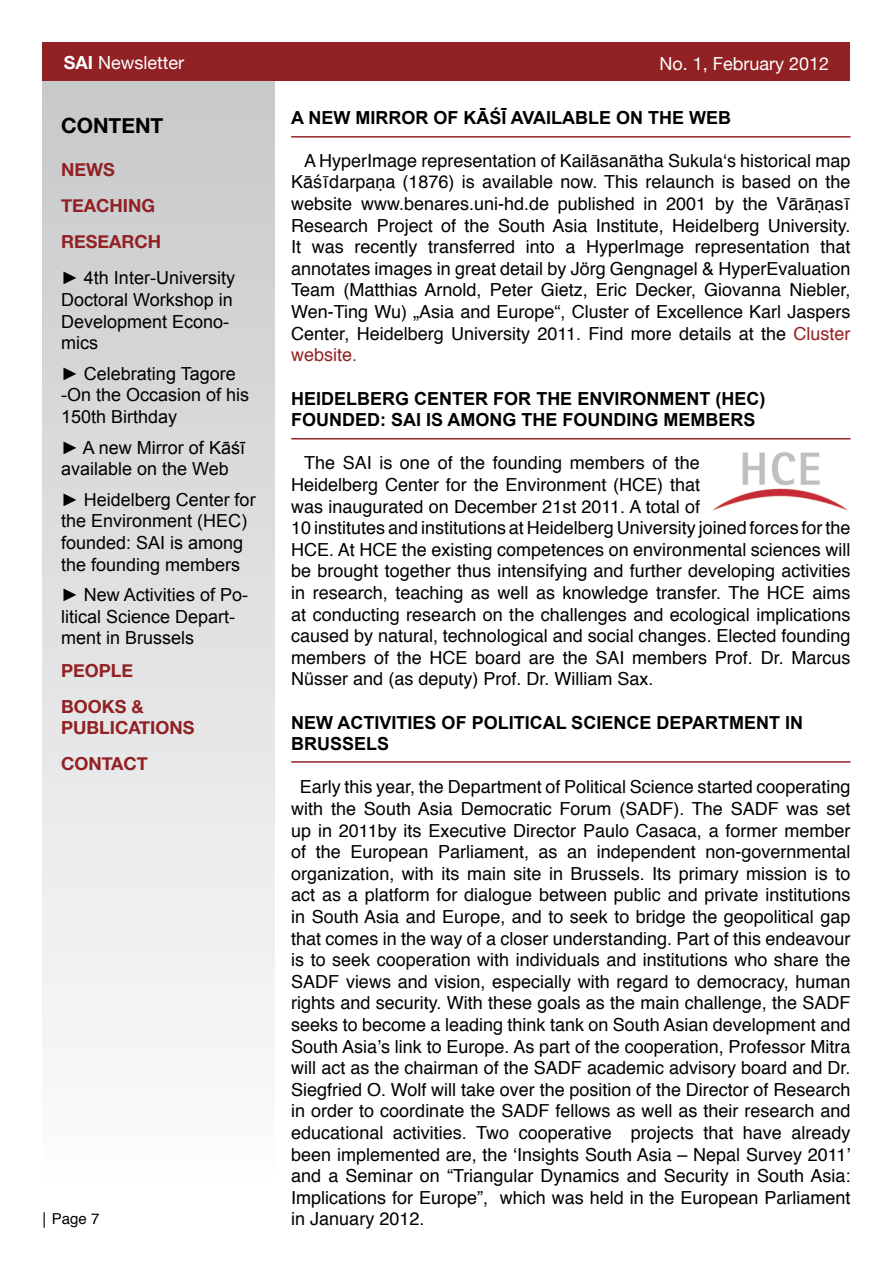
<style>
.page{position:relative;width:893px;height:1263px;background:#fff}
.page>*{position:absolute;margin:0;border:0;box-sizing:border-box;transform-origin:0 0}
.t1{font:700 21px "Helvetica Neue";color:#000}
.t2{font:18px/21.6px "Helvetica";color:#000;text-align:justify}
.t3{font:18px/21.6px "Arial";color:#000}
.t4{font:700 18px/21.6px "Arial";color:#000}
.t5{font:700 18px/36px "Helvetica Neue";color:#922124}
.t6{font:18px "Helvetica Neue";color:#fff}
.t7{font:15px "Helvetica";color:#000}
.s1{font-weight:700}
.s2{color:#922124}
</style>
<div class="page">
<div style="left:43px;top:81px;width:231px;height:1105px;background:linear-gradient(to bottom,#c7c8ca,#fcfcfd)"></div>
<div style="left:43px;top:43px;width:807px;height:38px;background:#922124"></div>
<hr style="left:291px;top:136px;width:559px;height:2px;background:#922124">
<hr style="left:291px;top:438px;width:559px;height:1px;background:#922124">
<hr style="left:291px;top:761px;width:559px;height:2px;background:#922124">
<img style="left:713px;top:452px;width:135px;height:58px">
<p class="t6" style="left:64px;top:52px;width:122px"><span class="s1">SAI</span> Newsletter</p>
<p class="t6" style="left:659px;top:52px;width:171px">No. 1, February 2012</p>
<p class="t4" style="left:291px;top:107px;width:441px">A NEW MIRROR OF KĀŚĪ AVAILABLE ON THE WEB</p>
<p class="t2" style="left:291px;top:150px;width:561px;text-indent:13px">A HyperImage representation of Kailāsanātha Sukula‘s historical map Kāśīdarpaṇa (1876) is available now. This relaunch is based on the website www.benares.uni-hd.de published in 2001 by the Vārāṇasī Research Project of the South Asia Institute, Heidelberg University.<br>It was recently transferred into a HyperImage representation that annotates images in great detail by Jörg Gengnagel &amp; HyperEvaluation Team (Matthias Arnold, Peter Gietz, Eric Decker, Giovanna Niebler, Wen-Ting Wu) „Asia and Europe“, Cluster of Excellence Karl Jaspers Center, Heidelberg University 2011. Find more details at the <span class="s2">Cluster website.</span></p>
<p class="t4" style="left:291px;top:388px;width:476px">HEIDELBERG CENTER FOR THE ENVIRONMENT (HEC)<br>FOUNDED: SAI IS AMONG THE FOUNDING MEMBERS</p>
<p class="t2" style="left:291px;top:453px;width:561px;text-align:left;text-indent:13px">The SAI is one of the founding members of the<br>Heidelberg Center for the Environment (HCE) that<br>was inaugurated on December 21st 2011. A total of<br>10 institutes and institutions at Heidelberg University joined forces for the HCE. At HCE the existing competences on environmental sciences will be brought together thus intensifying and further developing activities in research, teaching as well as knowledge transfer. The HCE aims at conducting research on the challenges and ecological implications caused by natural, technological and social changes. Elected founding members of the HCE board are the SAI members Prof. Dr. Marcus Nüsser and (as deputy) Prof. Dr. William Sax.</p>
<p class="t4" style="left:291px;top:712px;width:513px">NEW ACTIVITIES OF POLITICAL SCIENCE DEPARTMENT IN<br>BRUSSELS</p>
<p class="t2" style="left:291px;top:777px;width:561px;text-indent:8px">Early this year, the Department of Political Science started cooperating with the South Asia Democratic Forum (SADF). The SADF was set up in 2011by its Executive Director Paulo Casaca, a former member of the European Parliament, as an independent non-governmental organization, with its main site in Brussels. Its primary mission is to act as a platform for dialogue between public and private institutions in South Asia and Europe, and to seek to bridge the geopolitical gap that comes in the way of a closer understanding. Part of this endeavour is to seek cooperation with individuals and institutions who share the SADF views and vision, especially with regard to democracy, human rights and security. With these goals as the main challenge, the SADF seeks to become a leading think tank on South Asian development and South Asia’s link to Europe. As part of the cooperation, Professor Mitra will act as the chairman of the SADF academic advisory board and Dr.<br>Siegfried O. Wolf will take over the position of the Director of Research in order to coordinate the SADF fellows as well as their research and educational activities. Two cooperative projects that have already been implemented are, the ‘Insights South Asia – Nepal Survey 2011’ and a Seminar on “Triangular Dynamics and Security in South Asia:<br>Implications for Europe”, which was held in the European Parliament in January 2012.</p>
<p class="t1" style="left:61px;top:113px;width:104px">CONTENT</p>
<p class="t5" style="left:61px;top:152px;width:102px">NEWS<br>TEACHING<br>RESEARCH</p>
<p class="t3" style="left:61px;top:267px;width:175px">► 4th Inter-University<br>Doctoral Workshop in<br>Development Econo&shy;mics</p>
<p class="t3" style="left:61px;top:363px;width:190px">► Celebrating Tagore -On the Occasion of his<br>150th Birthday</p>
<p class="t3" style="left:61px;top:437px;width:185px">► A new Mirror of Kāśī available on the Web</p>
<p class="t3" style="left:61px;top:489px;width:196px">► Heidelberg Center for the Environment (HEC) founded: SAI is among the founding members</p>
<p class="t3" style="left:61px;top:584px;width:188px">► New Activities of Po&shy;litical Science Depart&shy;ment in Brussels</p>
<p class="t5" style="left:61px;top:652px;width:84px">PEOPLE<br>BOOKS &amp;</p>
<p class="t5" style="left:61px;top:710px;width:135px">PUBLICATIONS<br>CONTACT</p>
<p class="t7" style="left:37px;top:1207px;width:64px">│Page 7</p>
</div>
